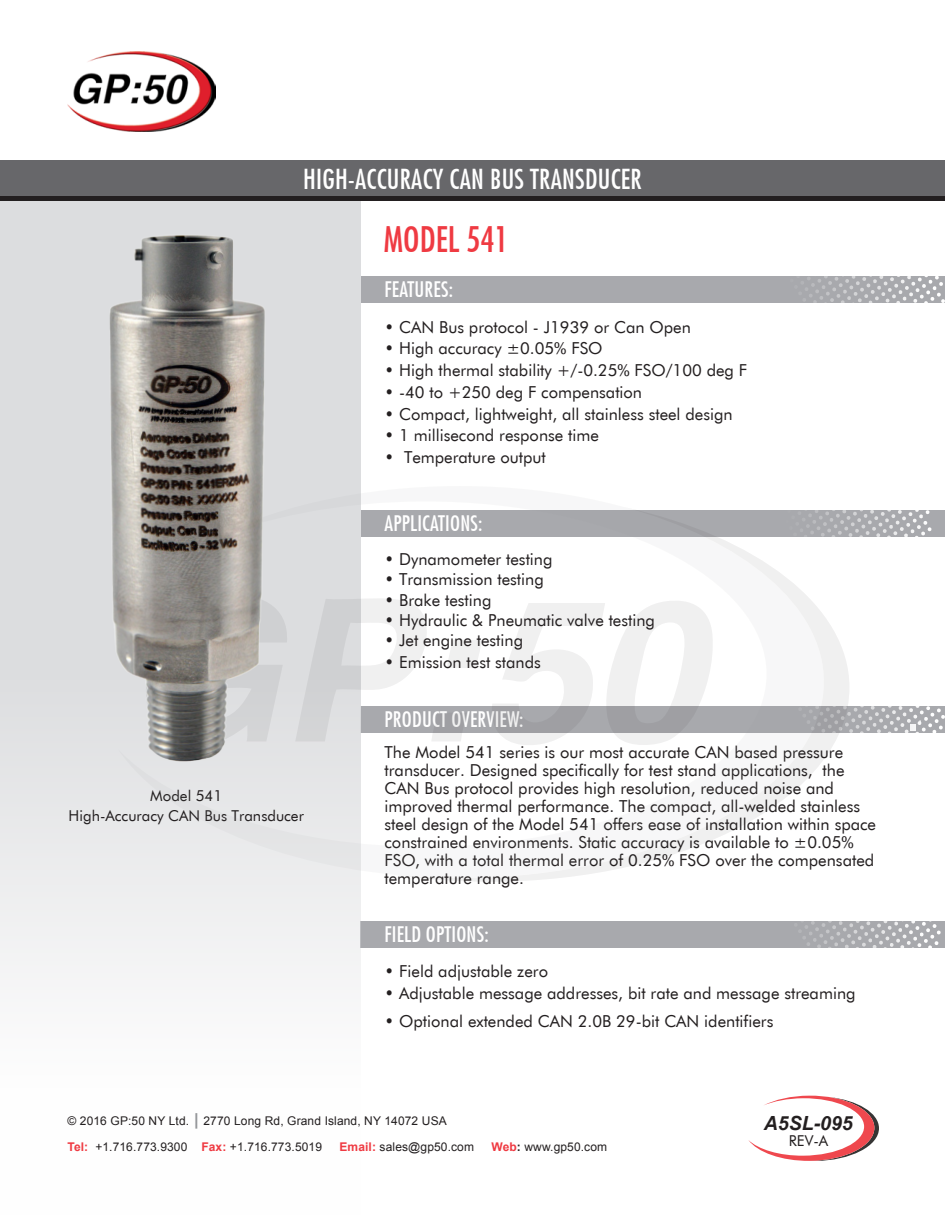
<style>
.page{position:relative;width:945px;height:1215px;background:#fff}
.page>*{position:absolute;margin:0;border:0;box-sizing:border-box;transform-origin:0 0}
.t1{font:500 condensed 34.5px "Futura";color:#ef3a42}
.t2{font:500 condensed 27px "Futura";letter-spacing:.01em;color:#fff}
.t3{font:500 condensed 21px "Futura";letter-spacing:.01em;color:#fff}
.t4{font:italic 700 19.5px "Arial";color:#231f20}
.t5{font:16.5px/18px "Futura BT";color:#231f20}
.t6{font:15px/19.4px "Futura BT";color:#231f20;text-align:center}
.t7{font:12px/25.5px "Arial";letter-spacing:.01em;color:#231f20}
.s1{font-weight:700;font-style:italic;font-size:16.5px;color:#939598}
.s2{font-weight:700;color:#ef3a42}
.s3{font-weight:700}
</style>
<div class="page">
<img style="left:68px;top:52px;width:148px;height:79px">
<div style="left:360px;top:921px;width:585px;height:27px;background:#a8a9ad"></div>
<div style="left:323px;top:276px;width:622px;height:27px;background:#a8a9ad"></div>
<svg style="left:803px;top:276px;width:142px;height:27px"></svg>
<div style="left:341px;top:510px;width:604px;height:27px;background:#a8a9ad"></div>
<svg style="left:849px;top:510px;width:83px;height:27px"></svg>
<div style="left:0;top:187px;width:360px;height:1028px;background:linear-gradient(to bottom,#d2d3d6,#fcfcfc)"></div>
<div style="left:0;top:160px;width:945px;height:36px;background:#67676a"></div>
<div style="left:0;top:196px;width:945px;height:5px;background:#231f20"></div>
<svg style="left:849px;top:706px;width:96px;height:27px;background:#b5b6b9"></svg>
<svg style="left:799px;top:921px;width:142px;height:27px"></svg>
<svg style="left:118px;top:486px;width:243px;height:392px;background:#e4e5e6"></svg>
<svg style="left:408px;top:510px;width:441px;height:372px"></svg>
<svg style="left:489px;top:597px;width:226px;height:152px"></svg>
<svg style="left:294px;top:587px;width:188px;height:160px"></svg>
<svg style="left:748px;top:1095px;width:131px;height:66px"></svg>
<img style="left:79px;top:201px;width:215px;height:586px">
<h2 class="t2" style="left:303px;top:163px;width:340px">HIGH-ACCURACY CAN BUS TRANSDUCER</h2>
<h1 class="t1" style="left:384px;top:219px;width:126px">MODEL 541</h1>
<p class="t3" style="left:385px;top:277px;width:70px">FEATURES:</p>
<p class="t5" style="left:385px;top:318px;width:308px">• CAN Bus protocol - J1939 or Can Open</p>
<p class="t5" style="left:385px;top:339px;width:220px">• High accuracy ±0.05% FSO</p>
<p class="t5" style="left:385px;top:361px;width:364px">• High thermal stability +/-0.25% FSO/100 deg F</p>
<p class="t5" style="left:385px;top:383px;width:259px">• -40 to +250 deg F compensation</p>
<p class="t5" style="left:385px;top:405px;width:350px">• Compact, lightweight, all stainless steel design</p>
<p class="t5" style="left:385px;top:426px;width:216px">• 1 millisecond response time</p>
<p class="t5" style="left:385px;top:448px;width:163px">• Temperature output</p>
<p class="t6" style="left:69px;top:786px;width:237px">Model 541<br>High-Accuracy CAN Bus Transducer</p>
<p class="t3" style="left:385px;top:511px;width:99px">APPLICATIONS:</p>
<p class="t5" style="left:385px;top:550px;width:170px">• Dynamometer testing</p>
<p class="t5" style="left:385px;top:570px;width:161px">• Transmission testing</p>
<p class="t5" style="left:385px;top:591px;width:108px">• Brake testing</p>
<p class="t5" style="left:385px;top:611px;width:272px">• Hydraulic &amp; Pneumatic valve testing</p>
<p class="t5" style="left:385px;top:631px;width:140px">• Jet engine testing</p>
<p class="t5" style="left:385px;top:653px;width:158px">• Emission test stands</p>
<p class="t3" style="left:385px;top:706px;width:141px">PRODUCT OVERVIEW:</p>
<p class="t5" style="left:385px;top:743px;width:493px">The Model 541 series is our most accurate CAN based pressure transducer. Designed specifically for test stand applications, the CAN Bus protocol provides high resolution, reduced noise and improved thermal performance. The compact, all-welded stainless steel design of the Model 541 offers ease of installation within space constrained environments. Static accuracy is available to ±0.05% FSO, with a total thermal error of 0.25% FSO over the compensated temperature range.</p>
<p class="t3" style="left:385px;top:922px;width:106px">FIELD OPTIONS:</p>
<p class="t5" style="left:385px;top:962px;width:165px">• Field adjustable zero</p>
<p class="t5" style="left:385px;top:984px;width:473px">• Adjustable message addresses, bit rate and message streaming</p>
<p class="t5" style="left:385px;top:1012px;width:390px">• Optional extended CAN 2.0B 29-bit CAN identifiers</p>
<p class="t7" style="left:68px;top:1108px;width:381px">© 2016 GP:50 NY Ltd. <span class="s1">|</span> 2770 Long Rd, Grand Island, NY 14072 USA<br><span class="s2">Tel:</span> +1.716.773.9300 <span class="s2">Fax:</span> +1.716.773.5019</p>
<p class="t7" style="left:339px;top:1134px;width:136px"><span class="s2">Email:</span> sales@gp50.com</p>
<p class="t7" style="left:491px;top:1134px;width:117px"><span class="s2">Web</span><span class="s3">:</span> www.gp50.com</p>
<p class="t4" style="left:764px;top:1110px;width:90px">A5SL-095</p>
<p class="t6" style="left:789px;top:1131px;width:41px">REV-A</p>
</div>
